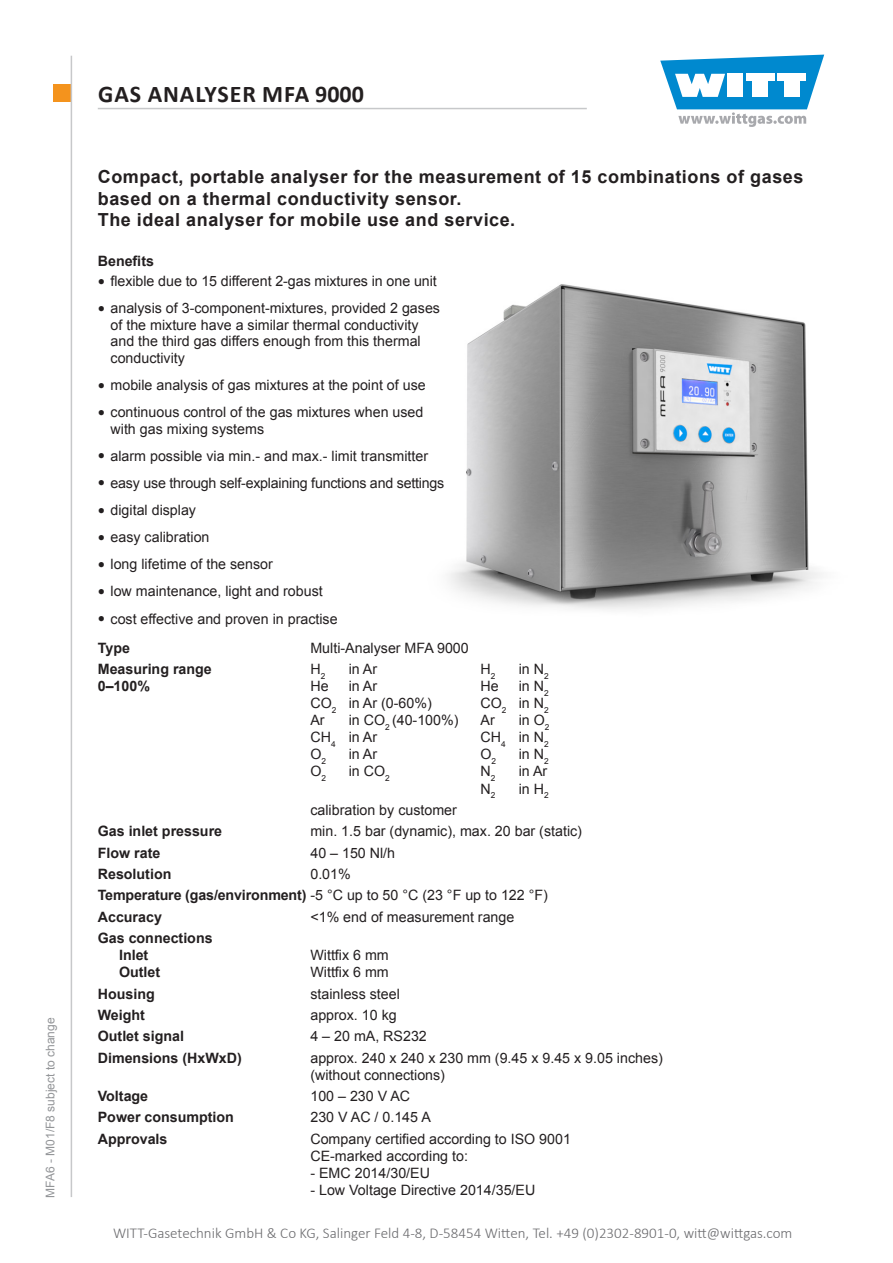
<style>
.page{position:relative;width:893px;height:1263px;background:#fff}
.page>*{position:absolute;margin:0;border:0;box-sizing:border-box;transform-origin:0 0}
.t1{font:700 24px "Calibri";letter-spacing:.04em;color:#231f20}
.Einleitungstext{font:700 18px/21.6px "Arial";letter-spacing:.03em;color:#231f20}
.t2{font:300 15px "Calibri";color:#6b6b6e}
.TD{font:14.25px/16.5px "Arial";color:#231f20}
.TD-2{font:700 14.25px/17.1px "Arial";color:#231f20}
.Überschrift{font:700 14.25px "Arial";color:#231f20}
.t3{font:12px "Arial";color:#939598}
.s1{font-family:"Bookman Old Style";font-size:12px}
.s2{font-weight:400}
</style>
<div class="page">
<div style="left:53px;top:85px;width:17px;height:17px;background:#f4931d"></div>
<svg style="left:660px;top:55px;width:164px;height:72px"></svg>
<hr style="left:71px;top:56px;width:1px;height:1141px;background:#c7c8ca">
<hr style="left:98px;top:108px;width:489px;height:1px;background:#c7c8ca">
<img style="left:449px;top:284px;width:373px;height:326px">
<p class="t3" style="left:42px;top:1197px;width:182px;rotate:-90deg">MFA6 - M01/F8 subject to change</p>
<h1 class="t1" style="left:98px;top:78px;width:267px">GAS ANALYSER MFA 9000</h1>
<p class="Einleitungstext" style="left:98px;top:167px;width:707px">Compact, portable analyser for the measurement of 15 combinations of gases based on a thermal conductivity sensor.<br>The ideal analyser for mobile use and service.</p>
<p class="Überschrift" style="left:98px;top:251px;width:58px">Benefits</p>
<p class="TD" style="left:98px;top:273px;width:341px"><span class="s1">●</span> flexible due to 15 different 2-gas mixtures in one unit</p>
<p class="TD" style="left:111px;top:300px;width:331px;text-indent:-13px"><span class="s1">●</span> analysis of 3-component-mixtures, provided 2 gases of the mixture have a similar thermal conductivity and the third gas differs enough from this thermal conductivity</p>
<p class="TD" style="left:98px;top:377px;width:329px"><span class="s1">●</span> mobile analysis of gas mixtures at the point of use</p>
<p class="TD" style="left:111px;top:404px;width:314px;text-indent:-13px"><span class="s1">●</span> continuous control of the gas mixtures when used with gas mixing systems</p>
<p class="TD" style="left:98px;top:448px;width:332px"><span class="s1">●</span> alarm possible via min.- and max.- limit transmitter</p>
<p class="TD" style="left:98px;top:475px;width:348px"><span class="s1">●</span> easy use through self-explaining functions and settings</p>
<p class="TD" style="left:98px;top:502px;width:100px"><span class="s1">●</span> digital display</p>
<p class="TD" style="left:98px;top:529px;width:113px"><span class="s1">●</span> easy calibration</p>
<p class="TD" style="left:98px;top:556px;width:177px"><span class="s1">●</span> long lifetime of the sensor</p>
<p class="TD" style="left:98px;top:583px;width:227px"><span class="s1">●</span> low maintenance, light and robust</p>
<p class="TD" style="left:98px;top:610px;width:241px"><span class="s1">●</span> cost effective and proven in practise</p>
<p class="TD-2" style="left:98px;top:639px;width:34px">Type</p>
<p class="TD-2" style="left:98px;top:661px;width:116px">Measuring range<br>0–100%</p>
<p class="TD" style="left:310px;top:639px;width:160px">Multi-Analyser MFA 9000</p>
<p class="TD" style="left:310px;top:661px;width:16px">H<sub>2</sub></p>
<p class="TD" style="left:349px;top:661px;width:30px">in Ar</p>
<p class="TD" style="left:480px;top:661px;width:16px">H<sub>2</sub></p>
<p class="TD" style="left:519px;top:661px;width:31px">in N<sub>2</sub></p>
<p class="TD" style="left:310px;top:678px;width:20px">He</p>
<p class="TD" style="left:349px;top:678px;width:30px">in Ar</p>
<p class="TD" style="left:480px;top:678px;width:20px">He</p>
<p class="TD" style="left:519px;top:678px;width:31px">in N<sub>2</sub></p>
<p class="TD" style="left:310px;top:695px;width:123px">CO<sub>2</sub> in Ar (0-60%)</p>
<p class="TD" style="left:480px;top:695px;width:70px">CO<sub>2</sub> in N<sub>2</sub></p>
<p class="TD" style="left:310px;top:712px;width:16px">Ar</p>
<p class="TD" style="left:349px;top:712px;width:111px">in CO<sub>2</sub> (40-100%)</p>
<p class="TD" style="left:480px;top:712px;width:16px">Ar</p>
<p class="TD" style="left:519px;top:712px;width:32px">in O<sub>2</sub></p>
<p class="TD" style="left:310px;top:729px;width:68px">CH<sub>4</sub> in Ar</p>
<p class="TD" style="left:480px;top:729px;width:70px">CH<sub>4</sub> in N<sub>2</sub></p>
<p class="TD" style="left:310px;top:746px;width:17px">O<sub>2</sub></p>
<p class="TD" style="left:349px;top:746px;width:30px">in Ar</p>
<p class="TD" style="left:480px;top:746px;width:17px">O<sub>2</sub></p>
<p class="TD" style="left:519px;top:746px;width:31px">in N<sub>2</sub></p>
<p class="TD" style="left:310px;top:763px;width:17px">O<sub>2</sub></p>
<p class="TD" style="left:349px;top:763px;width:43px">in CO<sub>2</sub></p>
<p class="TD" style="left:480px;top:763px;width:16px">N<sub>2</sub></p>
<p class="TD" style="left:519px;top:763px;width:30px">in Ar</p>
<p class="TD" style="left:480px;top:780px;width:16px">N<sub>2</sub></p>
<p class="TD" style="left:519px;top:780px;width:31px">in H<sub>2</sub></p>
<p class="TD" style="left:310px;top:802px;width:148px">calibration by customer</p>
<p class="TD" style="left:310px;top:823px;width:273px">min. 1.5 bar (dynamic), max. 20 bar (static)</p>
<p class="TD" style="left:310px;top:844px;width:86px">40 – 150 Nl/h</p>
<p class="TD" style="left:310px;top:866px;width:42px">0.01%</p>
<p class="TD" style="left:310px;top:908px;width:205px">&lt;1% end of measurement range</p>
<p class="TD" style="left:310px;top:947px;width:80px;line-height:17.1px">Wittfix 6 mm<br>Wittfix 6 mm</p>
<p class="TD" style="left:310px;top:985px;width:91px">stainless steel</p>
<p class="TD" style="left:310px;top:1007px;width:88px">approx. 10 kg</p>
<p class="TD" style="left:310px;top:1028px;width:118px">4 – 20 mA, RS232</p>
<p class="TD" style="left:310px;top:1049px;width:354px;line-height:17.1px">approx. 240 x 240 x 230 mm (9.45 x 9.45 x 9.05 inches) (without connections)</p>
<p class="TD" style="left:310px;top:1088px;width:101px">100 – 230 V AC</p>
<p class="TD" style="left:310px;top:1109px;width:122px">230 V AC / 0.145 A</p>
<p class="TD" style="left:310px;top:1130px;width:262px;line-height:17.1px">Company certified according to ISO 9001<br>CE-marked according to:</p>
<p class="TD" style="left:310px;top:1165px;width:121px">- EMC 2014/30/EU</p>
<p class="TD" style="left:310px;top:1182px;width:226px">- Low Voltage Directive 2014/35/EU</p>
<p class="TD-2" style="left:98px;top:823px;width:126px">Gas inlet pressure</p>
<p class="TD-2" style="left:98px;top:844px;width:64px">Flow rate</p>
<p class="TD-2" style="left:98px;top:866px;width:75px">Resolution</p>
<p class="TD-2" style="left:98px;top:887px;width:452px">Temperature (gas/environment) <span class="s2">-5 °C up to 50 °C (23 °F up to 122 °F)</span></p>
<p class="TD-2" style="left:98px;top:908px;width:66px">Accuracy</p>
<p class="TD-2" style="left:119px;top:930px;width:95px;text-indent:-21px">Gas connections<br>Inlet<br>Outlet</p>
<p class="TD-2" style="left:98px;top:985px;width:58px">Housing</p>
<p class="TD-2" style="left:98px;top:1007px;width:49px">Weight</p>
<p class="TD-2" style="left:98px;top:1028px;width:88px">Outlet signal</p>
<p class="TD-2" style="left:98px;top:1049px;width:146px">Dimensions (HxWxD)</p>
<p class="TD-2" style="left:98px;top:1088px;width:52px">Voltage</p>
<p class="TD-2" style="left:98px;top:1109px;width:138px">Power consumption</p>
<p class="TD-2" style="left:98px;top:1131px;width:71px">Approvals</p>
<p class="t2" style="left:113px;top:1224px;width:681px">WITT-Gasetechnik GmbH &amp; Co KG, Salinger Feld 4-8, D-58454 Witten, Tel. +49 (0)2302-8901-0, witt@wittgas.com</p>
</div>
